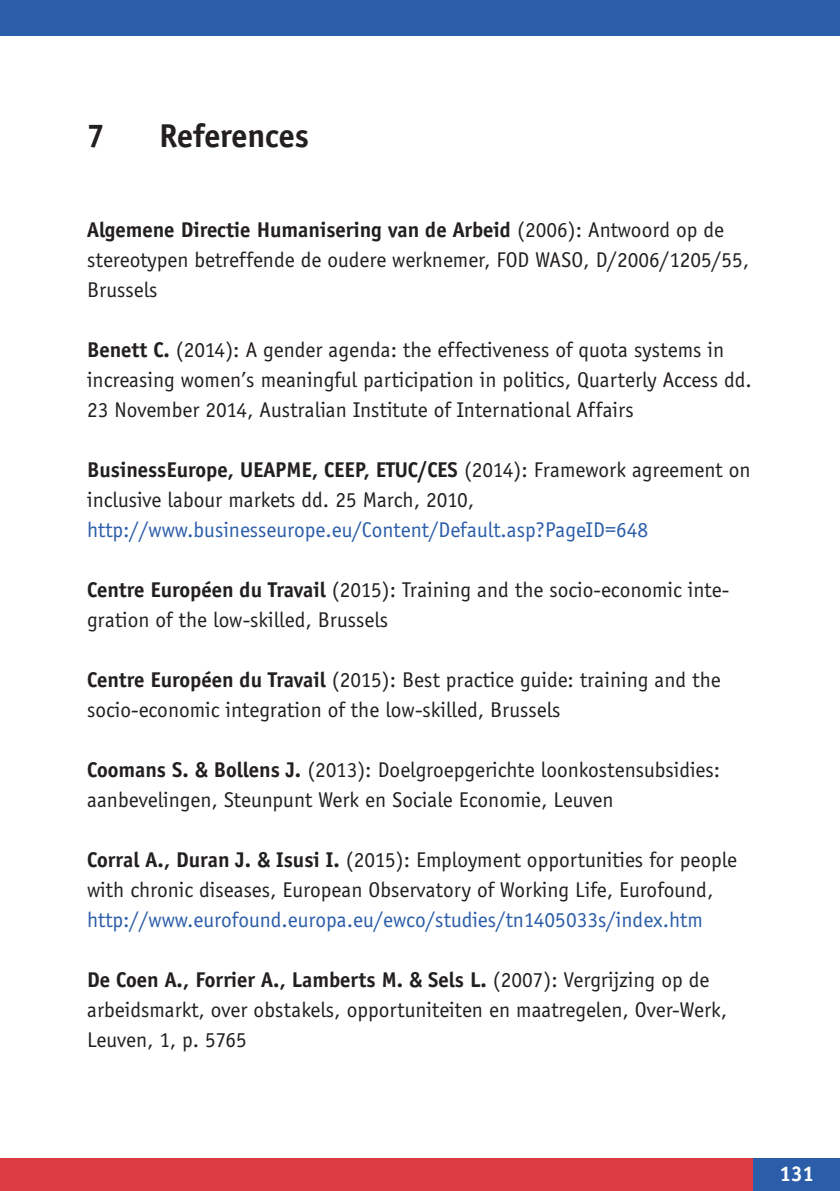
<style>
.page{position:relative;width:840px;height:1191px;background:#fff}
.page>*{position:absolute;margin:0;border:0;box-sizing:border-box;transform-origin:0 0}
.t1{font:700 34px "Officina Sans";color:#231f20}
.t2{font:22px/30px "Officina Sans";color:#231f20}
.t3{font:22px "Officina Sans";color:#2b5da9}
.t4{font:700 22px "Officina Sans";color:#fff}
.s1{font-weight:700}
</style>
<div class="page">
<div style="left:0;top:1158px;width:763px;height:33px;background:#dd3c45"></div>
<div style="left:0;top:0;width:839px;height:36px;background:#2b5da9"></div>
<div style="left:752px;top:1158px;width:87px;height:33px;background:#2b5da9"></div>
<h1 class="t1" style="left:87px;top:115px;width:19px">7</h1>
<h1 class="t1" style="left:159px;top:115px;width:151px">References</h1>
<p class="t2" style="left:87px;top:214px;width:663px"><span class="s1">Algemene Directie Humanisering van de Arbeid</span> (2006): Antwoord op de stereotypen betreffende de oudere werknemer, FOD WASO, D/2006/1205/55,<br>Brussels</p>
<p class="t2" style="left:87px;top:334px;width:666px"><span class="s1">Benett C.</span> (2014): A gender agenda: the effectiveness of quota systems in increasing women’s meaningful participation in politics, Quarterly Access dd.<br>23 November 2014, Australian Institute of International Affairs</p>
<p class="t2" style="left:87px;top:454px;width:664px"><span class="s1">BusinessEurope, UEAPME, CEEP, ETUC/CES</span> (2014): Framework agreement on inclusive labour markets dd. 25 March, 2010,</p>
<p class="t3" style="left:87px;top:516px;width:562px">http://www.businesseurope.eu/Content/Default.asp?PageID=648</p>
<p class="t2" style="left:87px;top:574px;width:643px"><span class="s1">Centre Européen du Travail</span> (2015): Training and the socio-economic inte&shy;gration of the low-skilled, Brussels</p>
<p class="t2" style="left:87px;top:664px;width:634px"><span class="s1">Centre Européen du Travail</span> (2015): Best practice guide: training and the socio-economic integration of the low-skilled, Brussels</p>
<p class="t2" style="left:87px;top:754px;width:634px"><span class="s1">Coomans S. &amp; Bollens J.</span> (2013): Doelgroepgerichte loonkostensubsidies: aanbevelingen, Steunpunt Werk en Sociale Economie, Leuven</p>
<p class="t2" style="left:87px;top:844px;width:651px"><span class="s1">Corral A., Duran J. &amp; Isusi I.</span> (2015): Employment opportunities for people with chronic diseases, European Observatory of Working Life, Eurofound,</p>
<p class="t3" style="left:87px;top:906px;width:616px">http://www.eurofound.europa.eu/ewco/studies/tn1405033s/index.htm</p>
<p class="t2" style="left:87px;top:964px;width:641px"><span class="s1">De Coen A., Forrier A., Lamberts M. &amp; Sels L.</span> (2007): Vergrijzing op de arbeidsmarkt, over obstakels, opportuniteiten en maatregelen, Over-Werk,<br>Leuven, 1, p. 5765</p>
<p class="t4" style="left:779px;top:1160px;width:36px">131</p>
</div>
